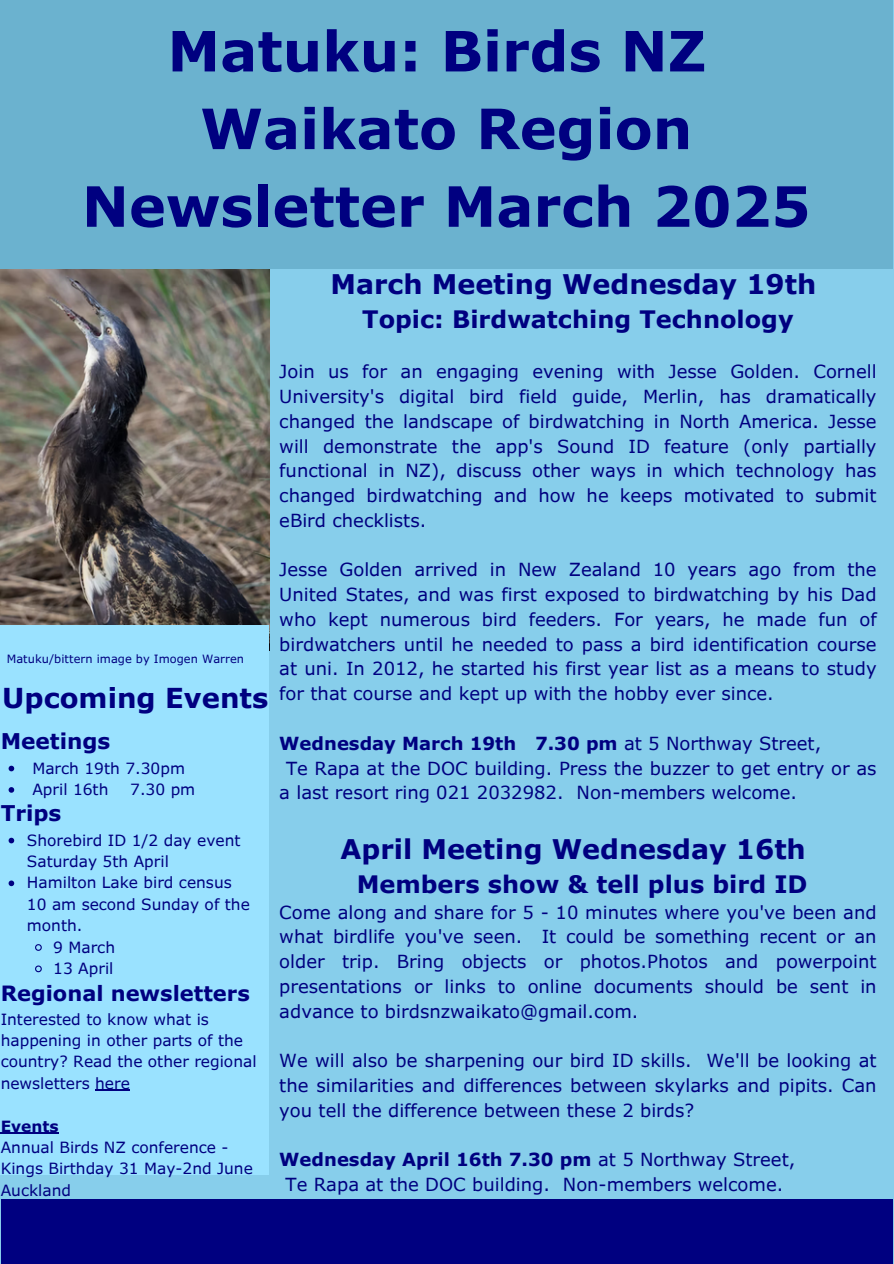
<style>
.page{position:relative;width:894px;height:1264px;background:#fff}
.page>*{position:absolute;margin:0;border:0;box-sizing:border-box;transform-origin:0 0}
.t1{font:700 55.65px/77.7px "Verdana Pro";color:#000080;text-align:center}
.t2{font:700 27.45px "Verdana Pro";color:#000080}
.t3{font:700 27px "Verdana Pro";color:#000080}
.t4{font:700 24px "Verdana Pro";color:#000080}
.t5{font:700 21.6px "Verdana Pro";color:#000080}
.t6{font:700 21px "Verdana Pro";color:#000080}
.t7{font:18px/24.8px "Verdana Pro";color:#000080;text-align:justify}
.t8{font:700 18px "Verdana Pro";color:#000080}
.t9{font:15.45px/21.3px "Verdana Pro";color:#000080}
.t10{font:11.4px "Verdana Pro";letter-spacing:.005em;color:#000080}
.s1{font-weight:700}
.s2{font-weight:400}
</style>
<div class="page">
<div style="left:0;top:0;width:893px;height:1263px;background:#87ceeb"></div>
<img style="left:0;top:268px;width:269px;height:382px">
<div style="left:0;top:625px;width:268px;height:549px;background:#9ae2ff"></div>
<div style="left:1px;top:1199px;width:891px;height:64px;background:#000080"></div>
<div style="left:0;top:0;width:892px;height:268px;background:#6bb2cf"></div>
<svg style="left:9px;top:765px;width:5px;height:6px"></svg>
<svg style="left:9px;top:787px;width:5px;height:5px"></svg>
<svg style="left:9px;top:837px;width:5px;height:6px"></svg>
<svg style="left:9px;top:880px;width:5px;height:6px"></svg>
<svg style="left:35px;top:944px;width:7px;height:7px"></svg>
<svg style="left:35px;top:965px;width:7px;height:8px"></svg>
<hr style="left:95px;top:1089px;width:35px;height:1px;background:#000080">
<hr style="left:1px;top:1132px;width:58px;height:1px;background:#000080">
<h1 class="t1" style="left:82px;top:10px;width:730px">Matuku: Birds NZ<br>Waikato Region<br>Newsletter March 2025</h1>
<p class="t10" style="left:7px;top:651px;width:239px">Matuku/bittern image by Imogen Warren</p>
<p class="t2" style="left:2px;top:680px;width:267px">Upcoming Events</p>
<h3 class="t5" style="left:1px;top:727px;width:111px">Meetings</h3>
<h4 class="t9" style="left:32px;top:756px;width:154px">March 19th 7.30pm</h4>
<h4 class="t9" style="left:32px;top:778px;width:78px">April 16th</h4>
<h4 class="t9" style="left:130px;top:778px;width:67px">7.30 pm</h4>
<h4 class="t5" style="left:1px;top:799px;width:62px">Trips</h4>
<h4 class="t9" style="left:27px;top:828px;width:215px">Shorebird ID 1/2 day event<br>Saturday 5th April</h4>
<h4 class="t9" style="left:27px;top:871px;width:224px">Hamilton Lake bird census<br>10 am second Sunday of the month.</h4>
<h4 class="t9" style="left:53px;top:935px;width:63px">9 March</h4>
<p class="t9" style="left:53px;top:957px;width:62px">13 April</p>
<h2 class="t6" style="left:1px;top:979px;width:250px">Regional newsletters</h2>
<h2 class="t9" style="left:1px;top:1007px;width:257px">Interested to know what is happening in other parts of the country? Read the other regional newsletters here</h2>
<h3 class="t9" style="left:1px;top:1114px;width:254px"><span class="s1">Events<br></span>Annual Birds NZ conference -<br>Kings Birthday 31 May-2nd June<br>Auckland</h3>
<p class="t3" style="left:330px;top:267px;width:487px">March Meeting Wednesday 19th</p>
<p class="t4" style="left:362px;top:303px;width:433px">Topic: Birdwatching Technology</p>
<h3 class="t7" style="left:279px;top:359px;width:598px">Join us for an engaging evening with Jesse Golden. Cornell University's digital bird field guide, Merlin, has dramatically changed the landscape of birdwatching in North America. Jesse will demonstrate the app's Sound ID feature (only partially functional in NZ), discuss other ways in which technology has changed birdwatching and how he keeps motivated to submit eBird checklists.</h3>
<p class="t7" style="left:279px;top:557px;width:598px">Jesse Golden arrived in New Zealand 10 years ago from the United States, and was first exposed to birdwatching by his Dad who kept numerous bird feeders. For years, he made fun of birdwatchers until he needed to pass a bird identification course at uni. In 2012, he started his first year list as a means to study for that course and kept up with the hobby ever since.</p>
<p class="t8" style="left:279px;top:731px;width:543px">Wednesday March 19th 7.30 pm <span class="s2">at 5 Northway Street,</span></p>
<p class="t7" style="left:286px;top:755px;width:592px">Te Rapa at the DOC building. Press the buzzer to get entry or as</p>
<p class="t7" style="left:279px;top:779px;width:519px">a last resort ring 021 2032982. Non-members welcome.</p>
<p class="t3" style="left:340px;top:831px;width:466px">April Meeting Wednesday 16th</p>
<p class="t4" style="left:356px;top:868px;width:452px">Members show &amp; tell plus bird ID</p>
<p class="t7" style="left:279px;top:899px;width:598px">Come along and share for 5 - 10 minutes where you've been and what birdlife you've seen. It could be something recent or an older trip. Bring objects or photos.Photos and powerpoint presentations or links to online documents should be sent in advance to birdsnzwaikato@gmail.com.</p>
<p class="t7" style="left:279px;top:1047px;width:598px">We will also be sharpening our bird ID skills. We'll be looking at the similarities and differences between skylarks and pipits. Can you tell the difference between these 2 birds?</p>
<h5 class="t7" style="left:279px;top:1146px;width:517px;text-align:center"><span class="s1">Wednesday April 16th 7.30 pm</span> at 5 Northway Street,<br>Te Rapa at the DOC building. Non-members welcome.</h5>
</div>
